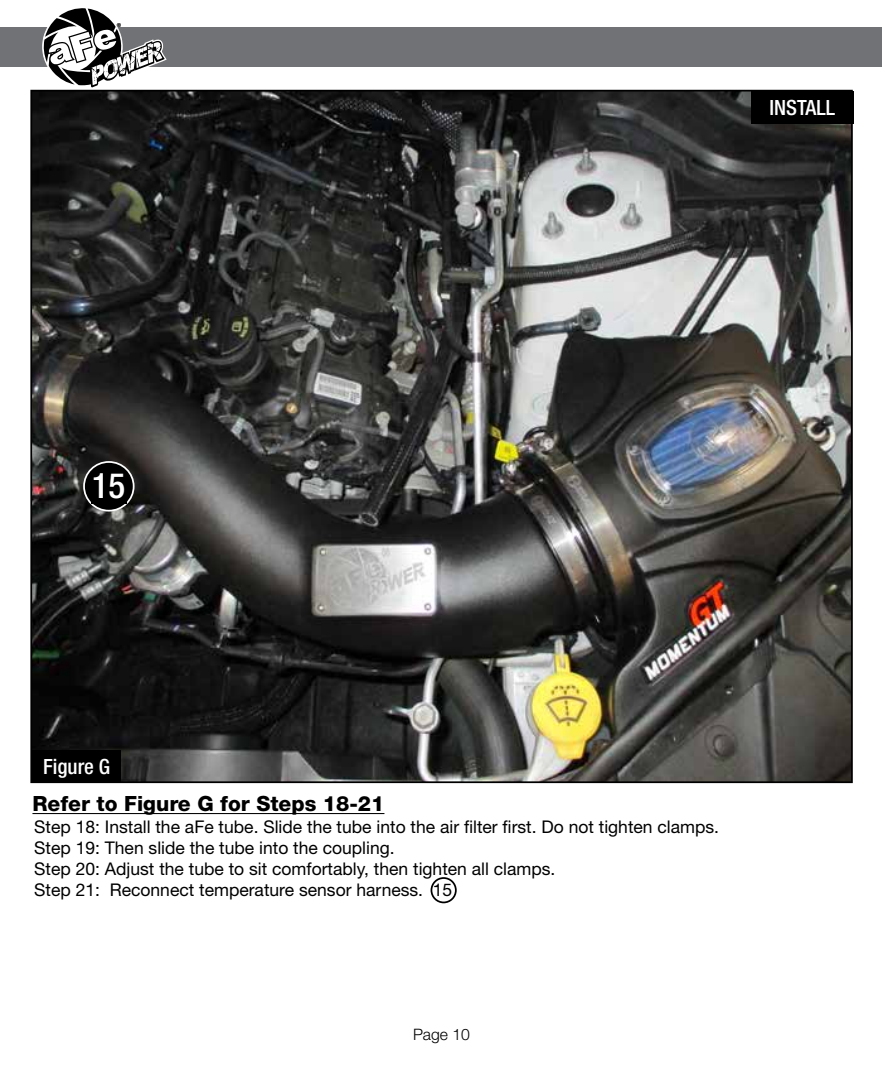
<style>
.page{position:relative;width:882px;height:1071px;background:#fff}
.page>*{position:absolute;margin:0;border:0;box-sizing:border-box;transform-origin:0 0}
.t1{font:500 condensed 35px "Helvetica Neue";color:#fff}
.t2{font:800 21px "Helvetica Neue";color:#000}
.t3{font:500 condensed 21px "Helvetica Neue";color:#fff}
.t4{font:17.5px/21px "Helvetica Neue";color:#000}
.t5{font:300 15.75px "Helvetica Neue";color:#000}
.t6{font:8.75px "Myriad";color:#000}
</style>
<div class="page">
<div style="left:0;top:27px;width:882px;height:40px;background:#717275"></div>
<svg style="left:43px;top:8px;width:124px;height:82px"></svg>
<hr style="left:32px;top:813px;width:352px;height:1px;background:#000">
<img style="left:33px;top:93px;width:817px;height:687px">
<div style="left:31px;top:750px;width:90px;height:33px;background:#000"></div>
<div style="left:751px;top:91px;width:103px;height:33px;background:#000"></div>
<div style="left:431px;top:877px;width:26px;height:26px;border:2px solid #000;border-radius:50%"></div>
<svg style="left:84px;top:462px;width:50px;height:49px"></svg>
<div style="left:83px;top:461px;width:52px;height:51px;border:2px solid #fff;border-radius:50%"></div>
<div style="left:92px;top:471px;width:35px;height:33px;background:#000"></div>
<p class="t6" style="left:117px;top:21px;width:6px">®</p>
<p class="t3" style="left:769px;top:95px;width:67px">INSTALL</p>
<h1 class="t1" style="left:92px;top:465px;width:35px">15</h1>
<p class="t3" style="left:43px;top:754px;width:69px">Figure G</p>
<p class="t2" style="left:32px;top:791px;width:353px">Refer to Figure G for Steps 18-21</p>
<p class="t4" style="left:34px;top:816px;width:686px">Step 18: Install the aFe tube. Slide the tube into the air filter first. Do not tighten clamps.<br>Step 19: Then slide the tube into the coupling.<br>Step 20: Adjust the tube to sit comfortably, then tighten all clamps.<br>Step 21: Reconnect temperature sensor harness. 15</p>
<p class="t5" style="left:413px;top:1024px;width:58px">Page 10</p>
</div>
